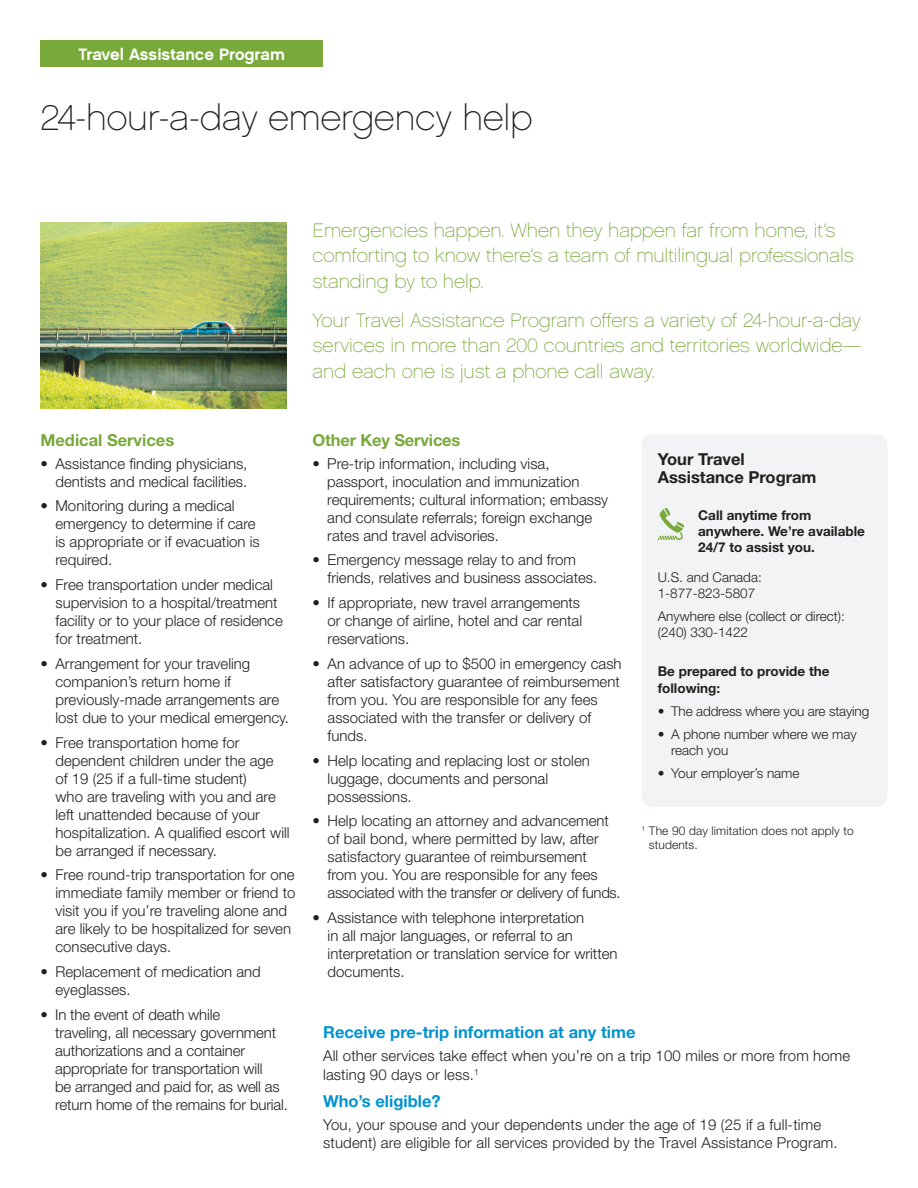
<style>
.page{position:relative;width:918px;height:1188px;background:#fff}
.page>*{position:absolute;margin:0;border:0;box-sizing:border-box;transform-origin:0 0}
.Display_Headline{font:36px "Chalet Paris Nineteen Sixty";color:#231f20}
.Intro_Paragraph{font:19.5px/25.5px "Chalet Paris Nineteen Sixty";color:#78a93a}
.Subhead_Level_1_-_Bl{font:700 16.5px "Helvetica Neue LT Pro";color:#0093d0}
.Subhead_Level_1_-_Bl-2{font:700 16.5px "Helvetica Neue LT Pro";letter-spacing:-.005em;color:#78a93a}
.UBA_-_Subhead_Green{font:700 16.5px/18px "Helvetica Neue LT Pro";color:#231f20}
.Facts_About{font:16.5px "Chalet New York Nineteen Sixty";color:#fff}
.Bullets{font:300 15px/18px "Helvetica Neue LT Std";color:#231f20}
.Chart_Info_Paragraph{font:300 13.5px/16.2px "Helvetica Neue LT Std";color:#231f20}
.Chart_Info_Paragraph-2{font:700 13.5px/16.2px "Helvetica Neue LT Pro";color:#231f20}
.Bullets-2{font:300 12px/13.5px "Helvetica Neue LT Std";letter-spacing:.01em;color:#231f20}
</style>
<div class="page">
<img style="left:40px;top:222px;width:247px;height:187px">
<div style="left:642px;top:434px;width:246px;height:373px;background:#f2f3f4;border-radius:11px"></div>
<svg style="left:658px;top:508px;width:27px;height:32px"></svg>
<div style="left:40px;top:40px;width:283px;height:28px;background:#78a93a"></div>
<p class="Facts_About" style="left:78px;top:44px;width:208px">Travel Assistance Program</p>
<p class="Display_Headline" style="left:40px;top:96px;width:493px">24-hour-a-day emergency help</p>
<p class="Intro_Paragraph" style="left:313px;top:217px;width:543px">Emergencies happen. When they happen far from home, it’s comforting to know there’s a team of multilingual professionals standing by to help.</p>
<p class="Intro_Paragraph" style="left:313px;top:307px;width:551px;text-align:justify">Your Travel Assistance Program offers a variety of 24-hour-a-day services in more than 200 countries and territories worldwide— and each one is just a phone call away.</p>
<p class="Subhead_Level_1_-_Bl-2" style="left:40px;top:430px;width:135px">Medical Services</p>
<p class="Bullets" style="left:40px;top:454px;width:208px;text-align:right">• Assistance finding physicians, dentists and medical facilities.</p>
<p class="Bullets" style="left:56px;top:497px;width:206px;text-indent:-15px">• Monitoring during a medical emergency to determine if care is appropriate or if evacuation is required.</p>
<p class="Bullets" style="left:56px;top:575px;width:229px;text-indent:-15px">• Free transportation under medical supervision to a hospital/treatment facility or to your place of residence for treatment.</p>
<p class="Bullets" style="left:56px;top:654px;width:235px;text-indent:-15px">• Arrangement for your traveling companion’s return home if previously-made arrangements are lost due to your medical emergency.</p>
<p class="Bullets" style="left:56px;top:733px;width:236px;text-indent:-15px">• Free transportation home for dependent children under the age<br>of 19 (25 if a full-time student)<br>who are traveling with you and are left unattended because of your hospitalization. A qualified escort will be arranged if necessary.</p>
<p class="Bullets" style="left:56px;top:866px;width:242px;text-indent:-15px">• Free round-trip transportation for one immediate family member or friend to visit you if you’re traveling alone and are likely to be hospitalized for seven consecutive days.</p>
<p class="Bullets" style="left:56px;top:962px;width:207px;text-indent:-15px">• Replacement of medication and eyeglasses.</p>
<p class="Bullets" style="left:55px;top:1005px;width:234px;text-indent:-15px">• In the event of death while<br>traveling, all necessary government authorizations and a container appropriate for transportation will<br>be arranged and paid for, as well as return home of the remains for burial.</p>
<p class="Subhead_Level_1_-_Bl-2" style="left:313px;top:430px;width:149px">Other Key Services</p>
<p class="Bullets" style="left:327px;top:454px;width:282px;text-indent:-15px">• Pre-trip information, including visa, passport, inoculation and immunization requirements; cultural information; embassy and consulate referrals; foreign exchange rates and travel advisories.</p>
<p class="Bullets" style="left:328px;top:551px;width:271px;text-indent:-15px">• Emergency message relay to and from friends, relatives and business associates.</p>
<p class="Bullets" style="left:328px;top:593px;width:256px;text-indent:-15px">• If appropriate, new travel arrangements or change of airline, hotel and car rental reservations.</p>
<p class="Bullets" style="left:328px;top:654px;width:296px;text-indent:-15px">• An advance of up to $500 in emergency cash after satisfactory guarantee of reimbursement from you. You are responsible for any fees associated with the transfer or delivery of funds.</p>
<p class="Bullets" style="left:328px;top:751px;width:264px;text-indent:-15px">• Help locating and replacing lost or stolen luggage, documents and personal possessions.</p>
<p class="Bullets" style="left:328px;top:812px;width:295px;text-indent:-15px">• Help locating an attorney and advancement of bail bond, where permitted by law, after satisfactory guarantee of reimbursement<br>from you. You are responsible for any fees associated with the transfer or delivery of funds.</p>
<p class="Bullets" style="left:328px;top:908px;width:292px;text-indent:-15px">• Assistance with telephone interpretation<br>in all major languages, or referral to an interpretation or translation service for written documents.</p>
<p class="UBA_-_Subhead_Green" style="left:658px;top:450px;width:160px">Your Travel<br>Assistance Program</p>
<p class="Chart_Info_Paragraph-2" style="left:698px;top:507px;width:168px">Call anytime from anywhere. We’re available<br>24/7 to assist you.</p>
<p class="Chart_Info_Paragraph" style="left:658px;top:569px;width:106px">U.S. and Canada:</p>
<p class="Chart_Info_Paragraph" style="left:658px;top:585px;width:99px">1-877-823-5807</p>
<p class="Chart_Info_Paragraph" style="left:658px;top:608px;width:189px">Anywhere else (collect or direct):</p>
<p class="Chart_Info_Paragraph" style="left:658px;top:624px;width:92px">(240) 330-1422</p>
<p class="Chart_Info_Paragraph-2" style="left:658px;top:663px;width:173px">Be prepared to provide the following:</p>
<p class="Chart_Info_Paragraph" style="left:658px;top:702px;width:213px">• The address where you are staying</p>
<p class="Chart_Info_Paragraph" style="left:671px;top:725px;width:187px;text-indent:-14px">• A phone number where we may reach you</p>
<p class="Chart_Info_Paragraph" style="left:658px;top:765px;width:143px">• Your employer’s name</p>
<p class="Bullets-2" style="left:649px;top:824px;width:206px;text-indent:-7px"><sup>1</sup> The 90 day limitation does not apply to students.</p>
<p class="Subhead_Level_1_-_Bl" style="left:323px;top:1022px;width:314px">Receive pre-trip information at any time</p>
<p class="Bullets" style="left:323px;top:1045px;width:529px;line-height:19.8px">All other services take effect when you’re on a trip 100 miles or more from home lasting 90 days or less.<sup>1</sup></p>
<p class="Subhead_Level_1_-_Bl" style="left:323px;top:1091px;width:119px">Who’s eligible?</p>
<p class="Bullets" style="left:323px;top:1115px;width:516px">You, your spouse and your dependents under the age of 19 (25 if a full-time student) are eligible for all services provided by the Travel Assistance Program.</p>
</div>
